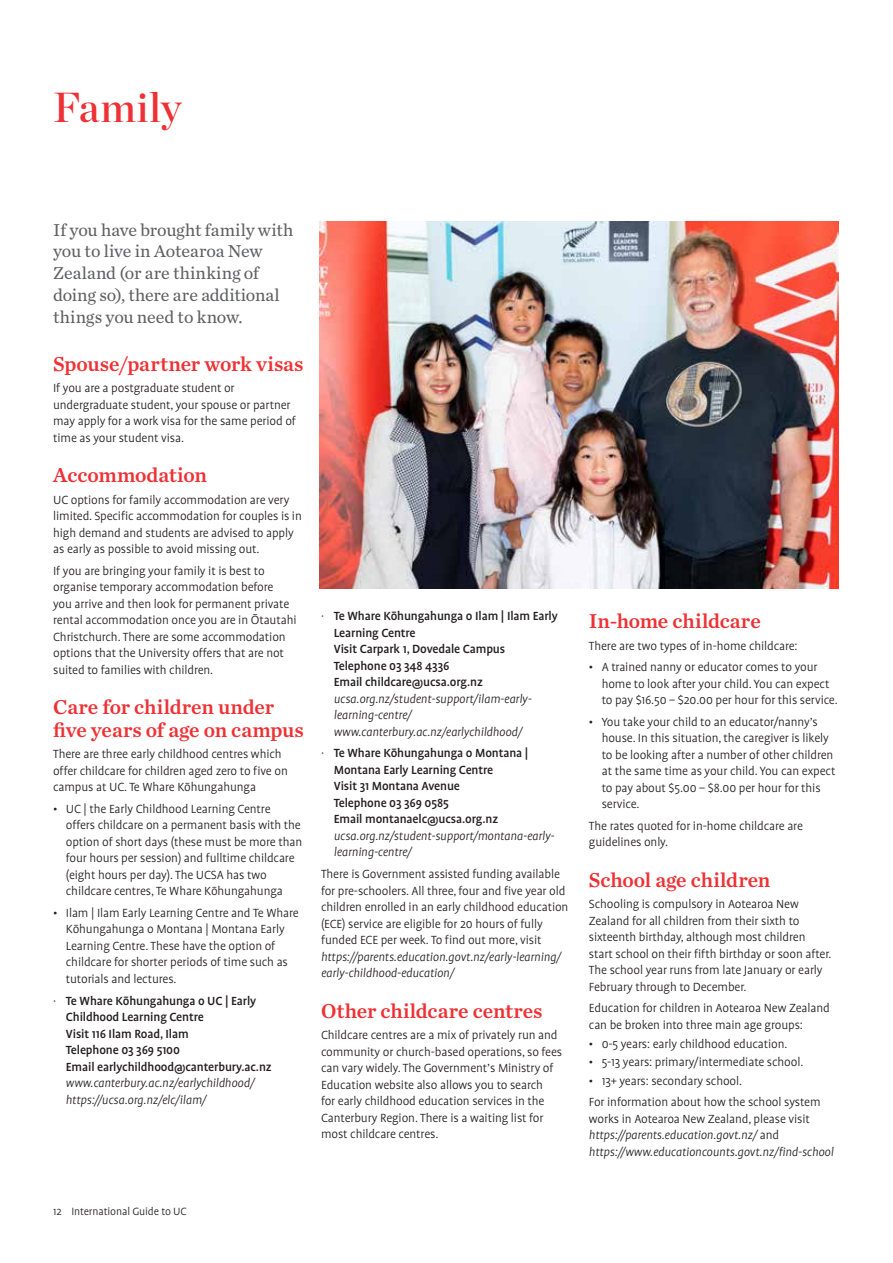
<style>
.page{position:relative;width:893px;height:1263px;background:#fff}
.page>*{position:absolute;margin:0;border:0;box-sizing:border-box;transform-origin:0 0}
.t1{font:42px "Chronicle Display Semi";letter-spacing:.01em;color:#ee3135}
.t2{font:21px/22.5px "Chronicle Text G2 Semi";letter-spacing:-.005em;color:#ee3135}
.t3{font:18px/21.8px "Chronicle Text G2";color:#5f6062}
.t4{font:300 13.5px/16.5px "Profile Pro";letter-spacing:-.01em;color:#231f20}
.t5{font:italic 300 13.5px/16.5px "Profile Pro";letter-spacing:-.01em;color:#231f20}
.t6{font:500 13.5px/16.5px "Profile Pro";letter-spacing:-.01em;color:#231f20}
.t7{font:300 12px "Profile Pro";letter-spacing:-.01em;color:#231f20}
.s1{font-weight:300}
.s2{font-style:normal}
</style>
<div class="page">
<img style="left:320px;top:221px;width:518px;height:367px">
<h1 class="t1" style="left:53px;top:74px;width:130px">Family</h1>
<h3 class="t3" style="left:53px;top:218px;width:242px">If you have brought family with you to live in Aotearoa New<br>Zealand (or are thinking of doing so), there are additional things you need to know.</h3>
<h2 class="t2" style="left:53px;top:351px;width:252px">Spouse/partner work visas</h2>
<p class="t4" style="left:53px;top:380px;width:244px">If you are a postgraduate student or undergraduate student, your spouse or partner may apply for a work visa for the same period of time as your student visa.</p>
<h2 class="t2" style="left:53px;top:462px;width:155px">Accommodation</h2>
<p class="t4" style="left:53px;top:492px;width:250px">UC options for family accommodation are very limited. Specific accommodation for couples is in high demand and students are advised to apply as early as possible to avoid missing out.</p>
<p class="t4" style="left:53px;top:563px;width:245px">If you are bringing your family it is best to organise temporary accommodation before<br>you arrive and then look for permanent private rental accommodation once you are in Ōtautahi Christchurch. There are some accommodation options that the University offers that are not suited to families with children.</p>
<h2 class="t2" style="left:53px;top:695px;width:252px">Care for children under five years of age on campus</h2>
<p class="t4" style="left:53px;top:746px;width:236px">There are three early childhood centres which offer childcare for children aged zero to five on campus at UC. Te Whare Kōhungahunga</p>
<p class="t4" style="left:66px;top:801px;width:238px;text-indent:-13px">• UC | the Early Childhood Learning Centre offers childcare on a permanent basis with the option of short days (these must be more than four hours per session) and fulltime childcare (eight hours per day). The UCSA has two childcare centres, Te Whare Kōhungahunga</p>
<p class="t4" style="left:66px;top:905px;width:234px;text-indent:-13px">• Ilam | Ilam Early Learning Centre and Te Whare Kōhungahunga o Montana | Montana Early Learning Centre. These have the option of childcare for shorter periods of time such as tutorials and lectures.</p>
<p class="t6" style="left:66px;top:992px;width:207px;text-indent:-13px"><span class="s1">·</span> Te Whare Kōhungahunga o UC | Early<br>Childhood Learning Centre<br>Visit 116 Ilam Road, Ilam<br>Telephone 03 369 5100<br>Email earlychildhood@canterbury.ac.nz</p>
<p class="t5" style="left:66px;top:1075px;width:190px">www.canterbury.ac.nz/earlychildhood/ https://ucsa.org.nz/elc/ilam/</p>
<p class="t6" style="left:334px;top:608px;width:226px;text-indent:-13px"><span class="s1">·</span> Te Whare Kōhungahunga o Ilam | Ilam Early<br>Learning Centre<br>Visit Carpark 1, Dovedale Campus<br>Telephone 03 348 4336<br>Email childcare@ucsa.org.nz</p>
<p class="t5" style="left:334px;top:691px;width:199px">ucsa.org.nz/student-support/ilam-early&shy;learning-centre/ www.canterbury.ac.nz/earlychildhood/</p>
<p class="t6" style="left:334px;top:745px;width:196px;text-indent:-13px"><span class="s1">·</span> Te Whare Kōhungahunga o Montana |<br>Montana Early Learning Centre<br>Visit 31 Montana Avenue<br>Telephone 03 369 0585<br>Email montanaelc@ucsa.org.nz</p>
<p class="t5" style="left:334px;top:828px;width:222px">ucsa.org.nz/student-support/montana-early&shy;learning-centre/</p>
<p class="t4" style="left:321px;top:866px;width:249px">There is Government assisted funding available for pre-schoolers. All three, four and five year old children enrolled in an early childhood education (ECE) service are eligible for 20 hours of fully funded ECE per week. To find out more, visit</p>
<p class="t5" style="left:321px;top:949px;width:242px">https://parents.education.govt.nz/early-learning/ early-childhood-education/</p>
<h2 class="t2" style="left:321px;top:998px;width:223px">Other childcare centres</h2>
<p class="t4" style="left:321px;top:1027px;width:243px">Childcare centres are a mix of privately run and community or church-based operations, so fees can vary widely. The Government’s Ministry of Education website also allows you to search<br>for early childhood education services in the Canterbury Region. There is a waiting list for most childcare centres.</p>
<p class="t7" style="left:53px;top:1205px;width:135px">12 International Guide to UC</p>
<h2 class="t2" style="left:589px;top:608px;width:173px">In-home childcare</h2>
<p class="t4" style="left:589px;top:638px;width:210px">There are two types of in-home childcare:</p>
<p class="t4" style="left:602px;top:659px;width:238px;text-indent:-13px">• A trained nanny or educator comes to your home to look after your child. You can expect to pay $16.50 – $20.00 per hour for this service.</p>
<p class="t4" style="left:602px;top:714px;width:235px;text-indent:-13px">• You take your child to an educator/nanny’s house. In this situation, the caregiver is likely to be looking after a number of other children at the same time as your child. You can expect to pay about $5.00 – $8.00 per hour for this service.</p>
<p class="t4" style="left:589px;top:818px;width:216px">The rates quoted for in-home childcare are guidelines only.</p>
<h2 class="t2" style="left:589px;top:867px;width:183px">School age children</h2>
<p class="t4" style="left:589px;top:897px;width:244px">Schooling is compulsory in Aotearoa New Zealand for all children from their sixth to sixteenth birthday, although most children start school on their fifth birthday or soon after.<br>The school year runs from late January or early February through to December.</p>
<p class="t4" style="left:589px;top:1001px;width:242px">Education for children in Aotearoa New Zealand can be broken into three main age groups:</p>
<p class="t4" style="left:589px;top:1036px;width:200px">• 0-5 years: early childhood education.</p>
<p class="t4" style="left:589px;top:1054px;width:216px">• 5-13 years: primary/intermediate school.</p>
<p class="t4" style="left:589px;top:1070px;width:233px;line-height:21.6px">• 13+ years: secondary school.<br>For information about how the school system</p>
<p class="t5" style="left:589px;top:1111px;width:246px"><span class="s2">works in Aotearoa New Zealand, please visit </span>https://parents.education.govt.nz/ <span class="s2">and </span>https://www.educationcounts.govt.nz/find-school</p>
</div>
